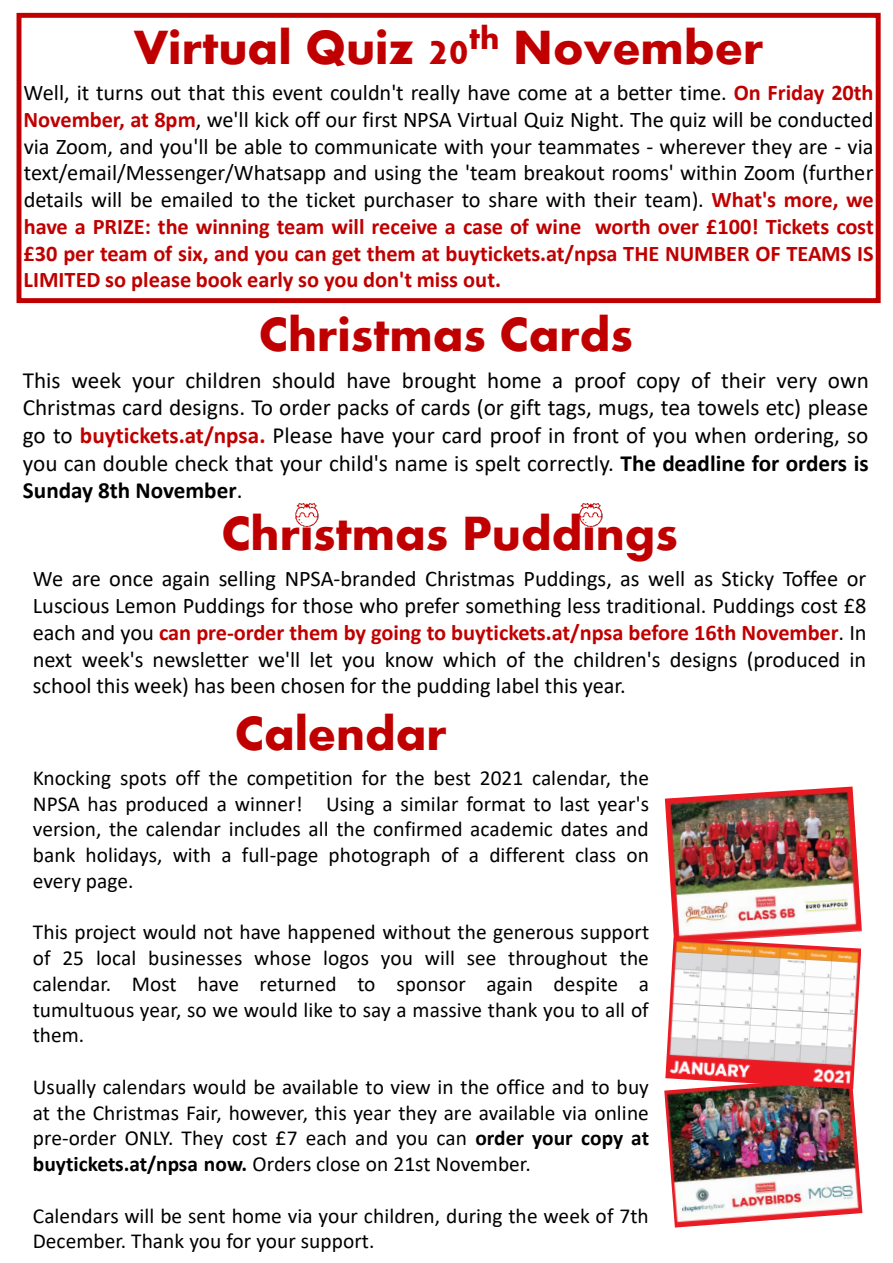
<style>
.page{position:relative;width:893px;height:1263px;background:#fff}
.page>*{position:absolute;margin:0;border:0;box-sizing:border-box;transform-origin:0 0}
.t1{font:49.5px "Aharoni";color:#c00000}
.t2{font:700 49.5px "Aharoni";color:#c00000}
.t3{font:23.25px "Calibri";letter-spacing:-.005em;color:#000}
.t4{font:23.1px/27.8px "Calibri";color:#000;text-align:justify}
.t5{font:22.35px/26.7px "Calibri";color:#000;text-align:justify}
.t6{font:21.45px/25.8px "Calibri";color:#000;text-align:justify}
.s1{font-weight:700;color:#c00000}
.s2{font-weight:700}
</style>
<div class="page">
<div style="left:17px;top:13px;width:864px;height:290px;border:5px solid #c00000"></div>
<img style="left:579px;top:503px;width:25px;height:25px">
<img style="left:295px;top:503px;width:25px;height:25px">
<img style="left:665px;top:786px;width:197px;height:152px">
<img style="left:664px;top:1089px;width:198px;height:138px">
<img style="left:665px;top:938px;width:196px;height:151px">
<p class="t2" style="left:134px;top:17px;width:631px">Virtual Quiz 20<sup>th</sup> November</p>
<p class="t5" style="left:24px;top:79px;width:852px">Well, it turns out that this event couldn't really have come at a better time. <span class="s1">On Friday 20th November, at 8pm</span>, we'll kick off our first NPSA Virtual Quiz Night. The quiz will be conducted via Zoom, and you'll be able to communicate with your teammates - wherever they are - via text/email/Messenger/Whatsapp and using the 'team breakout rooms' within Zoom (further details will be emailed to the ticket purchaser to share with their team). <span class="s1">What's more, we have a PRIZE: the winning team will receive a case of wine worth over £100! Tickets cost £30 per team of six, and you can get them at buytickets.at/npsa THE NUMBER OF TEAMS IS LIMITED so please book early so you don't miss out.</span></p>
<p class="t1" style="left:259px;top:304px;width:375px">Christmas Cards</p>
<p class="t4" style="left:23px;top:365px;width:847px">This week your children should have brought home a proof copy of their very own</p>
<p class="t3" style="left:23px;top:391px;width:847px">Christmas card designs. To order packs of cards (or gift tags, mugs, tea towels etc) please</p>
<p class="t4" style="left:23px;top:421px;width:847px">go to <span class="s1">buytickets.at/npsa.</span> Please have your card proof in front of you when ordering, so you can double check that your child's name is spelt correctly. <span class="s2">The deadline for orders is Sunday 8th November</span>.</p>
<p class="t1" style="left:221px;top:504px;width:458px">Christmas Puddings</p>
<p class="t5" style="left:33px;top:565px;width:835px">We are once again selling NPSA-branded Christmas Puddings, as well as Sticky Toffee or Luscious Lemon Puddings for those who prefer something less traditional. Puddings cost £8 each and you <span class="s1">can pre-order them by going to buytickets.at/npsa before 16th November</span>. In next week's newsletter we'll let you know which of the children's designs (produced in school this week) has been chosen for the pudding label this year.</p>
<p class="t2" style="left:235px;top:703px;width:214px">Calendar</p>
<p class="t6" style="left:33px;top:764px;width:618px">Knocking spots off the competition for the best 2021 calendar, the NPSA has produced a winner! Using a similar format to last year's version, the calendar includes all the confirmed academic dates and bank holidays, with a full-page photograph of a different class on every page.</p>
<p class="t6" style="left:33px;top:919px;width:618px">This project would not have happened without the generous support of 25 local businesses whose logos you will see throughout the calendar. Most have returned to sponsor again despite a tumultuous year, so we would like to say a massive thank you to all of them.</p>
<p class="t6" style="left:33px;top:1073px;width:618px">Usually calendars would be available to view in the office and to buy at the Christmas Fair, however, this year they are available via online pre-order ONLY. They cost £7 each and you can <span class="s2">order your copy at buytickets.at/npsa now.</span> Orders close on 21st November.</p>
<p class="t6" style="left:33px;top:1202px;width:617px">Calendars will be sent home via your children, during the week of 7th<br>December. Thank you for your support.</p>
</div>
